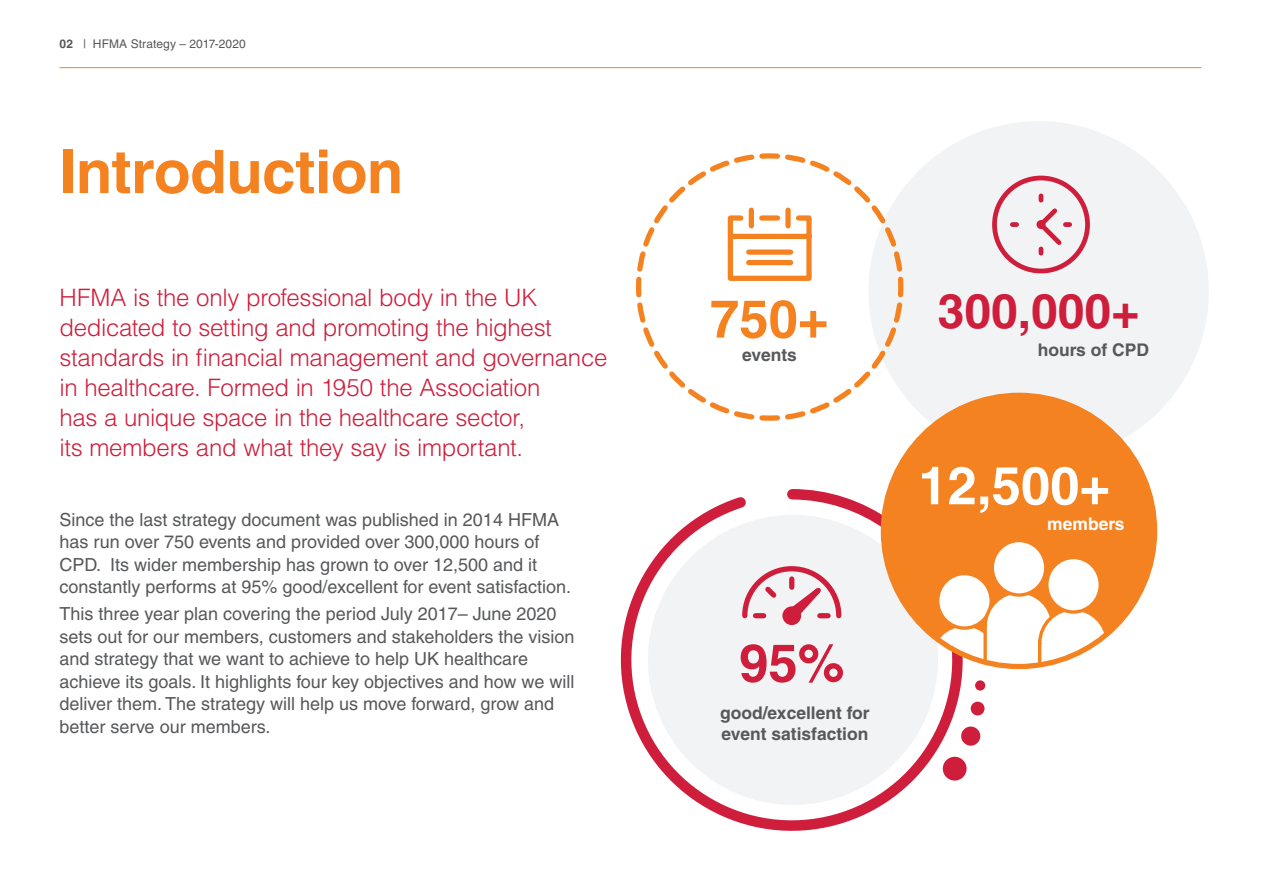
<style>
.page{position:relative;width:1263px;height:893px;background:#fff}
.page>*{position:absolute;margin:0;border:0;box-sizing:border-box;transform-origin:0 0}
.Main_heading{font:700 60px "Helvetica";letter-spacing:-.01em;color:#f58220}
.Small_copy_-_Notes_K{font:700 52.65px "Helvetica";color:#fff}
.Small_copy_-_Notes_K-2{font:700 52.65px "Helvetica";color:#f58220}
.Small_copy_-_Notes_K-3{font:700 52.65px "Helvetica";color:#ce1e3c}
.Small_copy_-_Notes_K-4{font:700 48px "Helvetica";color:#ce1e3c}
.Pull_out_copy{font:300 24px/30px "Helvetica";letter-spacing:-.015em;color:#ce1e3c}
.Small_copy_-_Notes_K-5{font:18px/22.5px "Helvetica";color:#57585a}
.Small_copy_-_Notes_K-6{font:700 17.4px/21px "Helvetica";color:#57585a}
.Small_copy_-_Notes_K-7{font:700 17.4px "Helvetica";color:#fff}
.t1{font:12px "Helvetica";letter-spacing:.01em;color:#57585a}
.s1{font-weight:700}
</style>
<div class="page">
<hr style="left:60px;top:67px;width:1141px;height:1px;background:#f58220">
<div style="left:868px;top:121px;width:341px;height:340px;background:#f2f3f4;border-radius:50%"></div>
<svg style="left:636px;top:284px;width:268px;height:137px"></svg>
<svg style="left:636px;top:153px;width:268px;height:131px"></svg>
<div style="left:992px;top:176px;width:98px;height:97px;border:5px solid #ce1e3c;border-radius:50%"></div>
<svg style="left:1012px;top:222px;width:5px;height:5px"></svg>
<svg style="left:1036px;top:196px;width:34px;height:57px"></svg>
<svg style="left:620px;top:484px;width:371px;height:347px"></svg>
<div style="left:648px;top:515px;width:290px;height:290px;background:#f2f3f4;border-radius:50%"></div>
<svg style="left:782px;top:606px;width:19px;height:19px"></svg>
<svg style="left:742px;top:566px;width:100px;height:57px"></svg>
<div style="left:883px;top:395px;width:271px;height:271px;background:#f58220;border-radius:50%"></div>
<svg style="left:938px;top:574px;width:53px;height:54px"></svg>
<div style="left:936px;top:572px;width:57px;height:58px;border:3px solid #f58220;border-radius:50%"></div>
<div style="left:992px;top:540px;width:54px;height:55px;background:#fff;border-radius:50%"></div>
<div style="left:990px;top:539px;width:57px;height:58px;border:3px solid #f58220;border-radius:50%"></div>
<svg style="left:927px;top:589px;width:184px;height:77px"></svg>
<div style="left:1047px;top:557px;width:53px;height:55px;background:#fff;border-radius:50%"></div>
<div style="left:1045px;top:556px;width:57px;height:58px;border:3px solid #f58220;border-radius:50%"></div>
<div style="left:975px;top:680px;width:10px;height:11px;background:#ce1e3c;border-radius:50%"></div>
<div style="left:971px;top:702px;width:13px;height:13px;background:#ce1e3c;border-radius:50%"></div>
<div style="left:961px;top:726px;width:19px;height:20px;background:#ce1e3c;border-radius:50%"></div>
<div style="left:943px;top:757px;width:23px;height:24px;background:#ce1e3c;border-radius:50%"></div>
<p class="t1" style="left:60px;top:36px;width:188px"><span class="s1">02</span> | HFMA Strategy – 2017-2020</p>
<p class="Main_heading" style="left:60px;top:135px;width:345px">Introduction</p>
<p class="Pull_out_copy" style="left:60px;top:282px;width:549px">HFMA is the only professional body in the UK dedicated to setting and promoting the highest standards in financial management and governance in healthcare. Formed in 1950 the Association<br>has a unique space in the healthcare sector,<br>its members and what they say is important.</p>
<p class="Small_copy_-_Notes_K-5" style="left:60px;top:508px;width:513px">Since the last strategy document was published in 2014 HFMA has run over 750 events and provided over 300,000 hours of CPD. Its wider membership has grown to over 12,500 and it constantly performs at 95% good/excellent for event satisfaction.</p>
<p class="Small_copy_-_Notes_K-5" style="left:60px;top:603px;width:517px">This three year plan covering the period July 2017– June 2020 sets out for our members, customers and stakeholders the vision and strategy that we want to achieve to help UK healthcare achieve its goals. It highlights four key objectives and how we will deliver them. The strategy will help us move forward, grow and better serve our members.</p>
<p class="Small_copy_-_Notes_K-2" style="left:710px;top:287px;width:120px">750+</p>
<p class="Small_copy_-_Notes_K-4" style="left:938px;top:282px;width:203px">300,000+</p>
<p class="Small_copy_-_Notes_K-6" style="left:1038px;top:339px;width:113px">hours of CPD</p>
<p class="Small_copy_-_Notes_K-6" style="left:742px;top:344px;width:56px">events</p>
<p class="Small_copy_-_Notes_K-3" style="left:739px;top:631px;width:107px">95%</p>
<p class="Small_copy_-_Notes_K-6" style="left:720px;top:702px;width:151px">good/excellent for event satisfaction</p>
<p class="Small_copy_-_Notes_K" style="left:918px;top:454px;width:193px">12,500+</p>
<p class="Small_copy_-_Notes_K-7" style="left:1047px;top:513px;width:79px">members</p>
</div>
